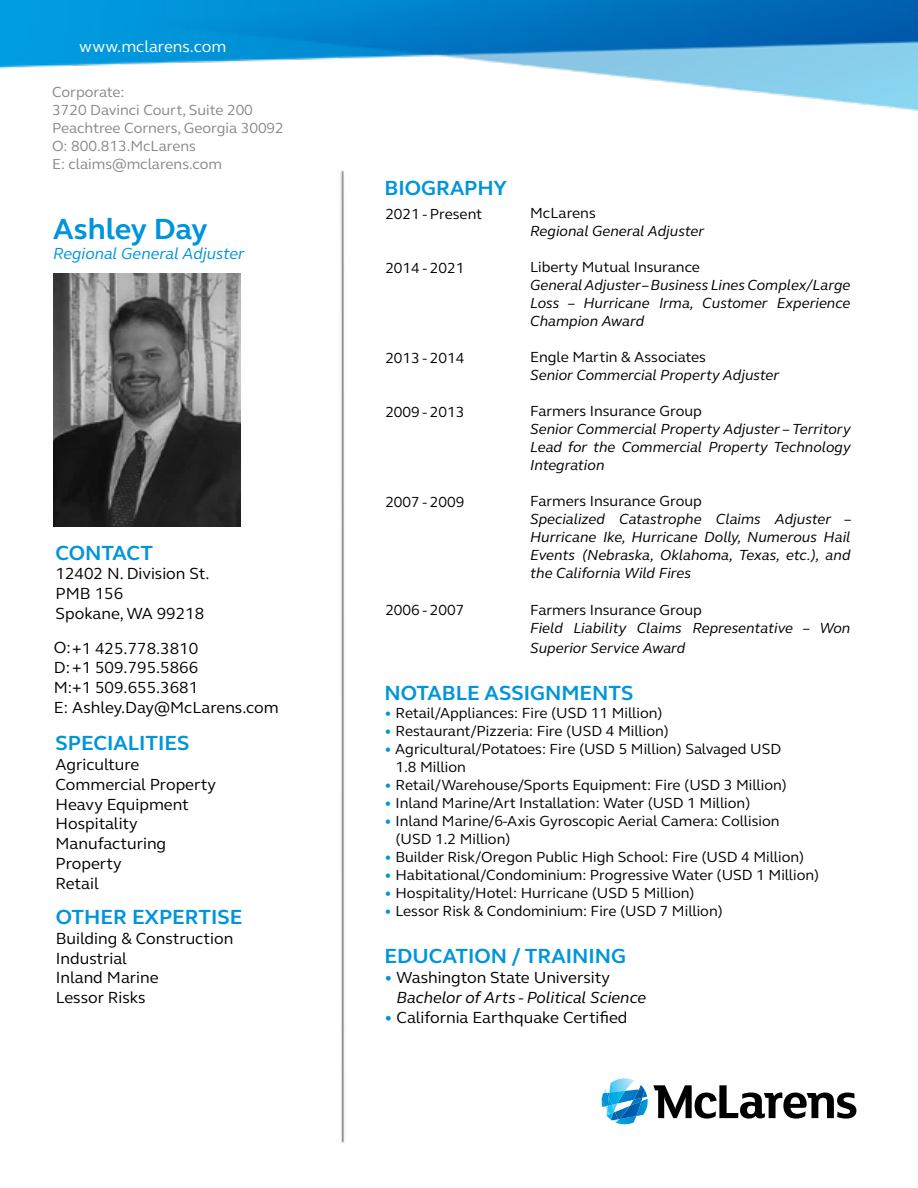
<style>
.page{position:relative;width:918px;height:1188px;background:#fff}
.page>*{position:absolute;margin:0;border:0;box-sizing:border-box;transform-origin:0 0}
.t1{font:700 30px "FS Elliot";color:#0095da}
.t2{font:700 21px "FS Elliot";color:#0095da}
.t3{font:16.5px/19.8px "FS Elliot";color:#000}
.t4{font:italic 16.5px/19.8px "FS Elliot";color:#000}
.t5{font:italic 16.5px "FS Elliot";color:#0095da}
.t6{font:16.5px "FS Elliot";color:#fff}
.t7{font:15px/18px "FS Elliot";color:#000}
.t8{font:italic 15px/18px "FS Elliot";color:#000;text-align:justify}
.t9{font:15px/18px "FS Elliot";color:#86888a}
.s1{color:#0095da}
.s2{font-style:normal;color:#0095da}
.s3{font-style:normal}
</style>
<div class="page">
<img style="left:0;top:0;width:918px;height:111px">
<img style="left:340px;top:170px;width:5px;height:973px">
<svg style="left:602px;top:1078px;width:254px;height:47px"></svg>
<img style="left:54px;top:274px;width:186px;height:253px">
<p class="t6" style="left:79px;top:36px;width:149px">www.mclarens.com</p>
<p class="t9" style="left:52px;top:83px;width:233px">Corporate:<br>3720 Davinci Court, Suite 200<br>Peachtree Corners, Georgia 30092<br>O: 800.813.McLarens<br>E: claims@mclarens.com</p>
<h1 class="t1" style="left:53px;top:209px;width:156px">Ashley Day</h1>
<p class="t5" style="left:53px;top:243px;width:193px">Regional General Adjuster</p>
<h2 class="t2" style="left:56px;top:538px;width:99px">CONTACT</h2>
<p class="t3" style="left:56px;top:564px;width:155px">12402 N. Division St.<br>PMB 156<br>Spokane, WA 99218</p>
<p class="t3" style="left:54px;top:638px;width:226px">O:+1 425.778.3810<br>D:+1 509.795.5866<br>M:+1 509.655.3681<br>E: Ashley.Day@McLarens.com</p>
<h2 class="t2" style="left:55px;top:729px;width:136px">SPECIALITIES</h2>
<p class="t3" style="left:55px;top:754px;width:162px">Agriculture<br>Commercial Property<br>Heavy Equipment<br>Hospitality<br>Manufacturing<br>Property<br>Retail</p>
<h2 class="t2" style="left:56px;top:903px;width:188px">OTHER EXPERTISE</h2>
<p class="t3" style="left:56px;top:928px;width:179px">Building &amp; Construction<br>Industrial<br>Inland Marine<br>Lessor Risks</p>
<h2 class="t2" style="left:385px;top:174px;width:124px">BIOGRAPHY</h2>
<p class="t7" style="left:385px;top:204px;width:98px">2021 - Present</p>
<p class="t7" style="left:385px;top:258px;width:81px">2014 - 2021</p>
<p class="t7" style="left:385px;top:348px;width:81px">2013 - 2014</p>
<p class="t7" style="left:385px;top:402px;width:81px">2009 - 2013</p>
<p class="t7" style="left:385px;top:492px;width:81px">2007 - 2009</p>
<p class="t7" style="left:385px;top:600px;width:81px">2006 - 2007</p>
<p class="t7" style="left:530px;top:203px;width:67px">McLarens</p>
<p class="t8" style="left:530px;top:221px;width:176px">Regional General Adjuster</p>
<p class="t7" style="left:530px;top:257px;width:171px">Liberty Mutual Insurance</p>
<p class="t8" style="left:530px;top:275px;width:322px">General Adjuster – Business Lines Complex/Large Loss – Hurricane Irma, Customer Experience Champion Award</p>
<p class="t7" style="left:530px;top:347px;width:177px">Engle Martin &amp; Associates</p>
<p class="t8" style="left:530px;top:365px;width:251px">Senior Commercial Property Adjuster</p>
<p class="t7" style="left:530px;top:401px;width:173px">Farmers Insurance Group</p>
<p class="t8" style="left:530px;top:419px;width:322px">Senior Commercial Property Adjuster – Territory Lead for the Commercial Property Technology Integration</p>
<p class="t7" style="left:530px;top:491px;width:173px">Farmers Insurance Group</p>
<p class="t8" style="left:530px;top:509px;width:323px">Specialized Catastrophe Claims Adjuster – Hurricane Ike, Hurricane Dolly, Numerous Hail Events (Nebraska, Oklahoma, Texas, etc.), and the California Wild Fires</p>
<p class="t7" style="left:530px;top:601px;width:173px">Farmers Insurance Group</p>
<p class="t8" style="left:530px;top:618px;width:322px;line-height:19.8px">Field Liability Claims Representative – Won<br>Superior Service Award</p>
<h2 class="t2" style="left:385px;top:679px;width:250px">NOTABLE ASSIGNMENTS</h2>
<p class="t7" style="left:385px;top:704px;width:279px"><span class="s1">•</span> Retail/Appliances: Fire (USD 11 Million)</p>
<p class="t7" style="left:385px;top:722px;width:286px"><span class="s1">•</span> Restaurant/Pizzeria: Fire (USD 4 Million)</p>
<p class="t7" style="left:395px;top:740px;width:387px;text-indent:-11px"><span class="s1">•</span> Agricultural/Potatoes: Fire (USD 5 Million) Salvaged USD<br>1.8 Million</p>
<p class="t7" style="left:385px;top:776px;width:404px"><span class="s1">•</span> Retail/Warehouse/Sports Equipment: Fire (USD 3 Million)</p>
<p class="t7" style="left:385px;top:794px;width:367px"><span class="s1">•</span> Inland Marine/Art Installation: Water (USD 1 Million)</p>
<p class="t7" style="left:395px;top:812px;width:386px;text-indent:-11px"><span class="s1">•</span> Inland Marine/6-Axis Gyroscopic Aerial Camera: Collision (USD 1.2 Million)</p>
<p class="t7" style="left:385px;top:848px;width:421px"><span class="s1">•</span> Builder Risk/Oregon Public High School: Fire (USD 4 Million)</p>
<p class="t7" style="left:385px;top:866px;width:436px"><span class="s1">•</span> Habitational/Condominium: Progressive Water (USD 1 Million)</p>
<p class="t7" style="left:385px;top:884px;width:311px"><span class="s1">•</span> Hospitality/Hotel: Hurricane (USD 5 Million)</p>
<p class="t7" style="left:385px;top:902px;width:340px"><span class="s1">•</span> Lessor Risk &amp; Condominium: Fire (USD 7 Million)</p>
<h2 class="t2" style="left:385px;top:942px;width:243px">EDUCATION / TRAINING</h2>
<p class="t4" style="left:397px;top:967px;width:251px;text-indent:-12px"><span class="s2">•</span> <span class="s3">Washington State University<br></span>Bachelor of Arts - Political Science</p>
<p class="t3" style="left:385px;top:1007px;width:244px"><span class="s1">•</span> California Earthquake Certified</p>
</div>
